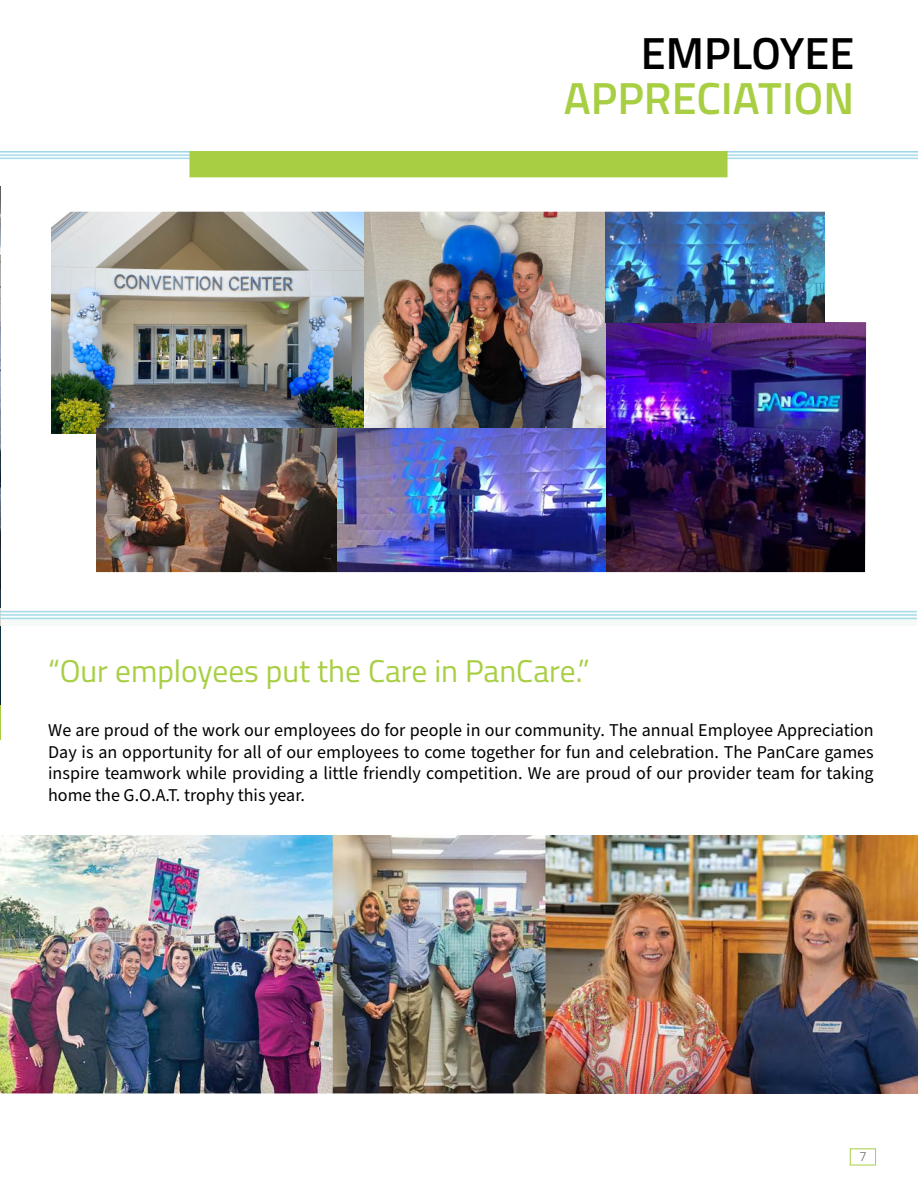
<style>
.page{position:relative;width:918px;height:1188px;background:#fff}
.page>*{position:absolute;margin:0;border:0;box-sizing:border-box;transform-origin:0 0}
.t1{font:600 45px "Titillium";color:#a8cf43}
.t2{font:600 45px "Titillium";color:#000}
.t3{font:31.5px "Titillium";color:#a8cf43}
.t4{font:18px/21.6px "Source Sans Pro";color:#000;text-align:justify}
.t5{font:300 13.5px "Titillium";color:#6d6e71}
</style>
<div class="page">
<div style="left:850px;top:1148px;width:26px;height:17px;border:1px solid #a8cf43"></div>
<img style="left:0;top:186px;width:1px;height:519px">
<hr style="left:0;top:705px;width:1px;height:34px;background:#a8cf43">
<img style="left:0;top:835px;width:918px;height:258px">
<img style="left:0;top:152px;width:918px;height:26px">
<img style="left:51px;top:212px;width:313px;height:221px">
<img style="left:606px;top:322px;width:260px;height:250px">
<img style="left:364px;top:212px;width:242px;height:216px">
<img style="left:96px;top:428px;width:510px;height:144px">
<img style="left:605px;top:212px;width:220px;height:111px">
<h1 class="t2" style="left:641px;top:20px;width:215px">EMPLOYEE</h1>
<h1 class="t1" style="left:564px;top:65px;width:292px">APPRECIATION</h1>
<h2 class="t3" style="left:48px;top:648px;width:543px">“Our employees put the Care in PanCare.”</h2>
<p class="t4" style="left:48px;top:720px;width:827px">We are proud of the work our employees do for people in our community. The annual Employee Appreciation Day is an opportunity for all of our employees to come together for fun and celebration. The PanCare games inspire teamwork while providing a little friendly competition. We are proud of our provider team for taking home the G.O.A.T. trophy this year.</p>
<p class="t5" style="left:859px;top:1147px;width:9px">7</p>
</div>
